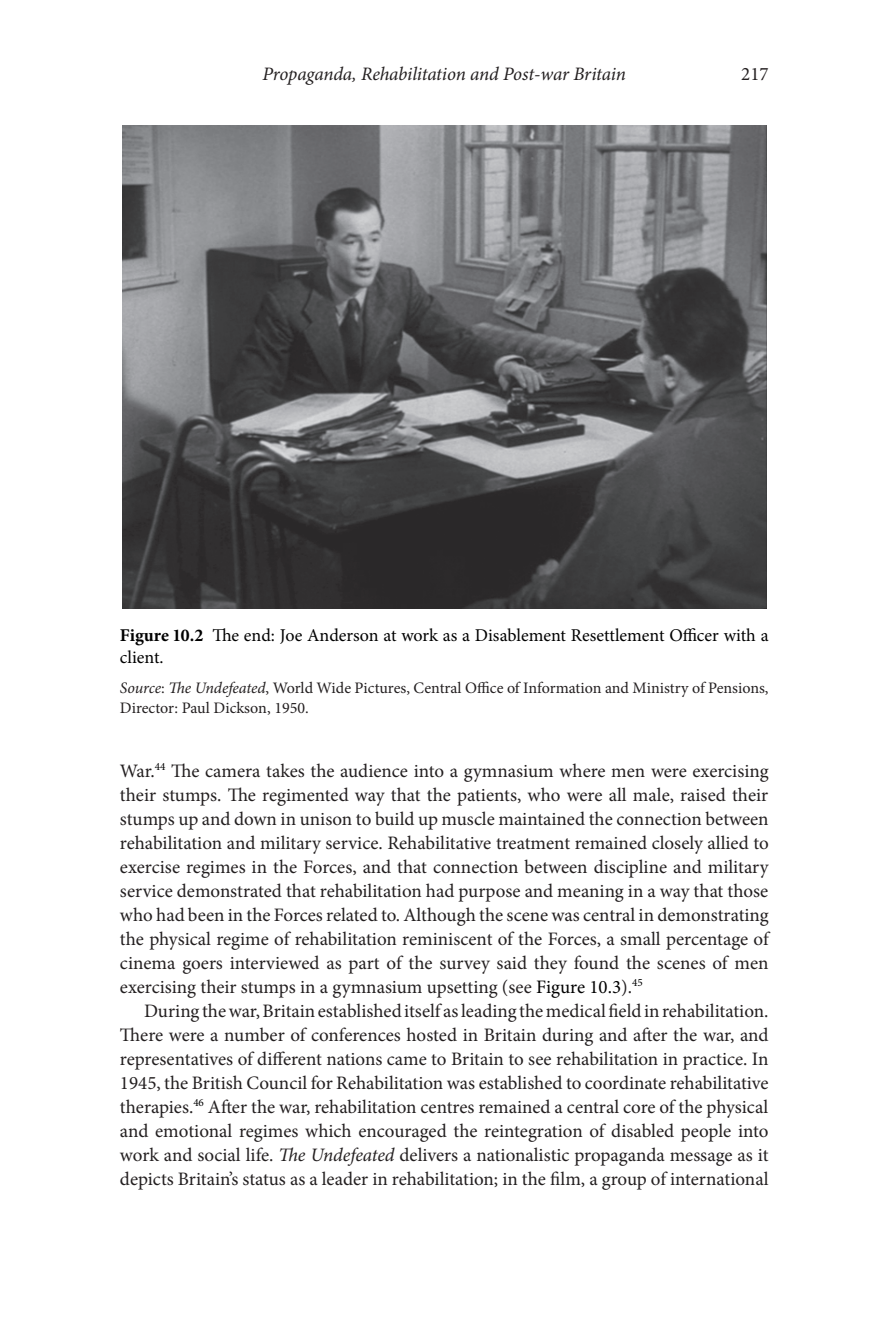
<style>
.page{position:relative;width:885px;height:1327px;background:#fff}
.page>*{position:absolute;margin:0;border:0;box-sizing:border-box;transform-origin:0 0}
.t1{font:19px/24px "Minion Pro";color:#231f20;text-align:justify}
.t2{font:italic 19px "Minion Pro";letter-spacing:-.01em;color:#231f20}
.t3{font:18px/22px "Minion Pro";color:#000}
.t4{font:16px/20px "Minion Pro";color:#231f20}
.s1{font-weight:700}
.s2{font-style:italic}
.s3{color:#000}
</style>
<div class="page">
<img style="left:122px;top:126px;width:644px;height:482px">
<p class="t2" style="left:262px;top:66px;width:365px">Propaganda, Rehabilitation and Post-war Britain</p>
<p class="t1" style="left:741px;top:63px;width:29px">217</p>
<p class="t3" style="left:120px;top:625px;width:650px"><span class="s1">Figure 10.2</span> The end: Joe Anderson at work as a Disablement Resettlement Officer with a client.</p>
<p class="t4" style="left:120px;top:679px;width:649px"><span class="s2">Source</span> : <span class="s2">The Undefeated</span> , World Wide Pictures, Central Office of Information and Ministry of Pensions,<br>Director: Paul Dickson, 1950.</p>
<p class="t1" style="left:120px;top:760px;width:650px">War. <sup>44</sup> The camera takes the audience into a gymnasium where men were exercising their stumps. The regimented way that the patients, who were all male, raised their stumps up and down in unison to build up muscle maintained the connection between rehabilitation and military service. Rehabilitative treatment remained closely allied to exercise regimes in the Forces, and that connection between discipline and military service demonstrated that rehabilitation had purpose and meaning in a way that those who had been in the Forces related to. Although the scene was central in demonstrating the physical regime of rehabilitation reminiscent of the Forces, a small percentage of cinema goers interviewed as part of the survey said they found the scenes of men exercising their stumps in a gymnasium upsetting (see <span class="s3">Figure 10.3</span> ). <sup>45</sup></p>
<p class="t1" style="left:120px;top:1000px;width:650px;text-indent:24px">During the war, Britain established itself as leading the medical field in rehabilitation.<br>There were a number of conferences hosted in Britain during and after the war, and representatives of different nations came to Britain to see rehabilitation in practice. In 1945, the British Council for Rehabilitation was established to coordinate rehabilitative therapies. <sup>46</sup> After the war, rehabilitation centres remained a central core of the physical and emotional regimes which encouraged the reintegration of disabled people into work and social life. <span class="s2">The Undefeated</span> delivers a nationalistic propaganda message as it depicts Britain’s status as a leader in rehabilitation; in the film, a group of international</p>
</div>
